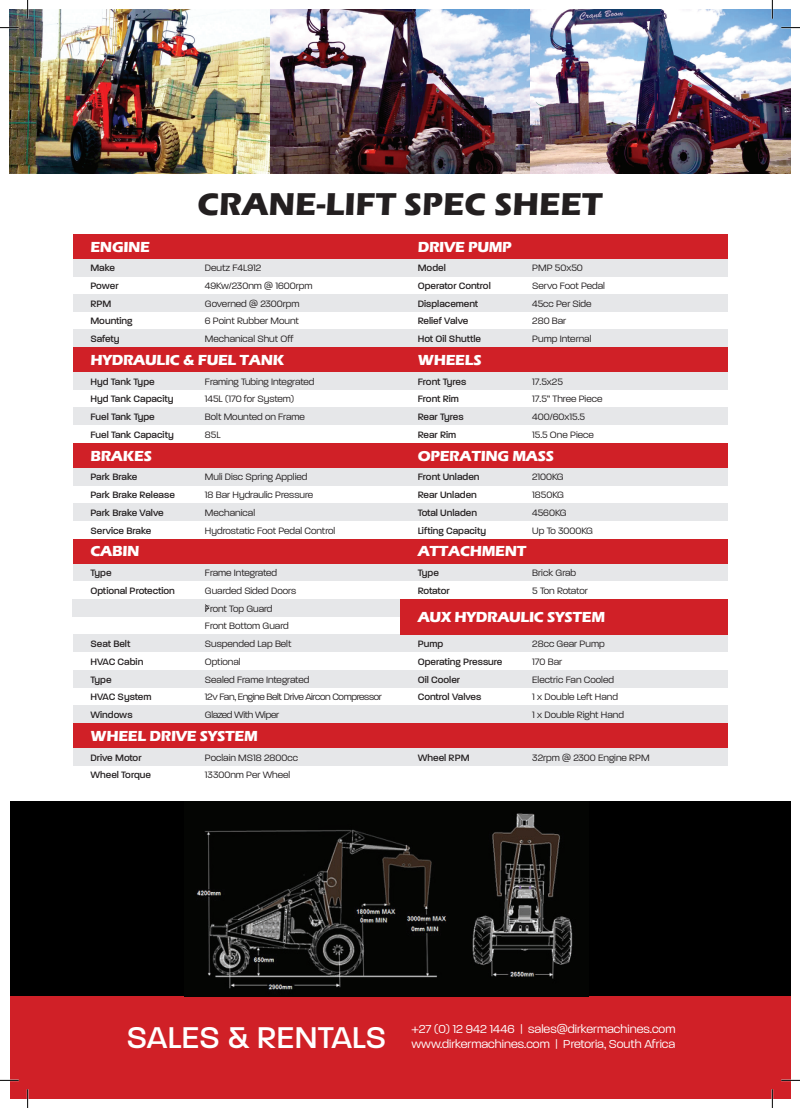
<style>
.page{position:relative;width:800px;height:1108px;background:#fff}
.page>*{position:absolute;margin:0;border:0;box-sizing:border-box;transform-origin:0 0}
.t1{font:700 32.5px "Eras ITC";color:#231f20}
.t2{font:500 32.5px "Paralucent";color:#fff}
.t3{font:700 15px "Eras ITC";letter-spacing:-.02em;color:#fff}
.t4{font:300 12.5px "Paralucent";color:#fff}
.t5{font:300 10px/17.8px "Paralucent";color:#231f20}
.t6{font:500 10px/17.8px "Paralucent";color:#231f20}
.t7{font:500 10px/17.8px "Paralucent";letter-spacing:-.02em;color:#231f20}
</style>
<div class="page">
<img style="left:10px;top:10px;width:779px;height:164px">
<div style="left:73px;top:670px;width:654px;height:17px;background:#e6e7e9"></div>
<div style="left:73px;top:705px;width:654px;height:18px;background:#e6e7e9"></div>
<div style="left:73px;top:563px;width:654px;height:18px;background:#e6e7e9"></div>
<div style="left:73px;top:634px;width:654px;height:18px;background:#e6e7e9"></div>
<div style="left:73px;top:599px;width:327px;height:18px;background:#e6e7e9"></div>
<div style="left:73px;top:468px;width:654px;height:17px;background:#e6e7e9"></div>
<div style="left:73px;top:503px;width:654px;height:18px;background:#e6e7e9"></div>
<div style="left:73px;top:407px;width:654px;height:18px;background:#e6e7e9"></div>
<div style="left:73px;top:372px;width:654px;height:18px;background:#e6e7e9"></div>
<div style="left:73px;top:539px;width:654px;height:24px;background:#d02027"></div>
<div style="left:73px;top:234px;width:654px;height:25px;background:#d02027"></div>
<div style="left:73px;top:347px;width:654px;height:25px;background:#d02027"></div>
<div style="left:73px;top:443px;width:654px;height:25px;background:#d02027"></div>
<div style="left:400px;top:599px;width:327px;height:35px;background:#d02027"></div>
<div style="left:73px;top:294px;width:654px;height:18px;background:#e6e7e9"></div>
<div style="left:73px;top:329px;width:654px;height:18px;background:#e6e7e9"></div>
<div style="left:73px;top:259px;width:654px;height:17px;background:#e6e7e9"></div>
<svg style="left:205px;top:604px;width:4px;height:7px"></svg>
<div style="left:73px;top:723px;width:654px;height:25px;background:#d02027"></div>
<div style="left:73px;top:748px;width:654px;height:17px;background:#e6e7e9"></div>
<div style="left:10px;top:996px;width:779px;height:102px;background:#d02027"></div>
<div style="left:10px;top:801px;width:779px;height:195px;background:#000"></div>
<img style="left:196px;top:813px;width:377px;height:177px">
<svg style="left:0;top:27px;width:19px;height:1px"></svg>
<svg style="left:781px;top:27px;width:18px;height:1px"></svg>
<svg style="left:0;top:1079px;width:19px;height:2px"></svg>
<svg style="left:781px;top:1079px;width:18px;height:2px"></svg>
<svg style="left:27px;top:0;width:1px;height:19px"></svg>
<svg style="left:27px;top:1089px;width:1px;height:19px"></svg>
<svg style="left:771px;top:0;width:1px;height:19px"></svg>
<svg style="left:771px;top:1089px;width:1px;height:19px"></svg>
<h1 class="t1" style="left:197px;top:186px;width:406px">CRANE-LIFT SPEC SHEET</h1>
<h2 class="t3" style="left:90px;top:238px;width:61px">ENGINE</h2>
<h2 class="t3" style="left:417px;top:238px;width:96px">DRIVE PUMP</h2>
<p class="t6" style="left:90px;top:259px;width:44px">Make<br>Power<br>RPM<br>Mounting<br>Safety</p>
<p class="t6" style="left:417px;top:259px;width:75px">Model<br>Operator Control<br>Displacement<br>Relief Valve<br>Hot Oil Shuttle</p>
<p class="t5" style="left:205px;top:259px;width:109px">Deutz F4L912<br>49Kw/230nm @ 1600rpm<br>Governed @ 2300rpm<br>6 Point Rubber Mount<br>Mechanical Shut Off</p>
<p class="t5" style="left:532px;top:259px;width:74px">PMP 50x50<br>Servo Foot Pedal<br>45cc Per Side<br>280 Bar<br>Pump Internal</p>
<h2 class="t3" style="left:90px;top:351px;width:195px">HYDRAULIC &amp; FUEL TANK</h2>
<h2 class="t3" style="left:417px;top:351px;width:65px">WHEELS</h2>
<p class="t6" style="left:90px;top:372px;width:85px">Hyd Tank Type<br>Hyd Tank Capacity<br>Fuel Tank Type<br>Fuel Tank Capacity</p>
<p class="t5" style="left:205px;top:372px;width:111px">Framing Tubing Integrated<br>145L (170 for System)<br>Bolt Mounted on Frame<br>85L</p>
<p class="t5" style="left:532px;top:372px;width:72px">17.5x25<br>17.5” Three Piece<br>400/60x15.5<br>15.5 One Piece</p>
<p class="t6" style="left:417px;top:372px;width:50px">Front Tyres<br>Front Rim<br>Rear Tyres<br>Rear Rim</p>
<h2 class="t3" style="left:90px;top:447px;width:63px">BRAKES</h2>
<h2 class="t3" style="left:417px;top:447px;width:138px">OPERATING MASS</h2>
<p class="t6" style="left:90px;top:468px;width:86px">Park Brake<br>Park Brake Release<br>Park Brake Valve<br>Service Brake</p>
<p class="t5" style="left:205px;top:468px;width:132px">Muli Disc Spring Applied<br>18 Bar Hydraulic Pressure<br>Mechanical<br>Hydrostatic Foot Pedal Control</p>
<p class="t5" style="left:532px;top:468px;width:62px">2100KG<br>1850KG<br>4560KG<br>Up To 3000KG</p>
<p class="t6" style="left:417px;top:468px;width:70px">Front Unladen<br>Rear Unladen<br>Total Unladen<br>Lifting Capacity</p>
<h2 class="t3" style="left:90px;top:543px;width:51px">CABIN</h2>
<h2 class="t3" style="left:417px;top:543px;width:110px">ATTACHMENT</h2>
<p class="t5" style="left:205px;top:564px;width:178px">Frame Integrated<br>Guarded Sided Doors<br>Front Top Guard<br>Front Bottom Guard<br>Suspended Lap Belt<br>Optional<br>Sealed Frame Integrated<br>12v Fan, Engine Belt Drive Aircon Compressor<br>Glazed With Wiper</p>
<p class="t5" style="left:532px;top:564px;width:57px">Brick Grab<br>5 Ton Rotator</p>
<p class="t7" style="left:417px;top:564px;width:33px">Type<br>Rotator</p>
<p class="t6" style="left:90px;top:564px;width:86px">Type<br>Optional Protection</p>
<h2 class="t3" style="left:417px;top:608px;width:189px">AUX HYDRAULIC SYSTEM</h2>
<p class="t6" style="left:90px;top:635px;width:63px">Seat Belt<br>HVAC Cabin<br>Type<br>HVAC System<br>Windows</p>
<p class="t6" style="left:417px;top:635px;width:86px">Pump<br>Operating Pressure<br>Oil Cooler<br>Control Valves</p>
<p class="t5" style="left:532px;top:635px;width:93px">28cc Gear Pump<br>170 Bar<br>Electric Fan Cooled<br>1 x Double Left Hand<br>1 x Double Right Hand</p>
<h2 class="t3" style="left:90px;top:727px;width:169px">WHEEL DRIVE SYSTEM</h2>
<p class="t5" style="left:205px;top:748px;width:95px">Poclain MS18 2800cc</p>
<p class="t6" style="left:417px;top:748px;width:53px">Wheel RPM</p>
<p class="t5" style="left:532px;top:748px;width:119px">32rpm @ 2300 Engine RPM</p>
<p class="t5" style="left:205px;top:766px;width:87px">13300nm Per Wheel</p>
<p class="t6" style="left:90px;top:748px;width:62px">Drive Motor<br>Wheel Torque</p>
<h1 class="t2" style="left:126px;top:1018px;width:261px">SALES &amp; RENTALS</h1>
<p class="t4" style="left:411px;top:1021px;width:265px">+27 (0) 12 942 1446 | sales@dirkermachines.com</p>
<p class="t4" style="left:411px;top:1036px;width:265px">www.dirkermachines.com | Pretoria, South Africa</p>
</div>
